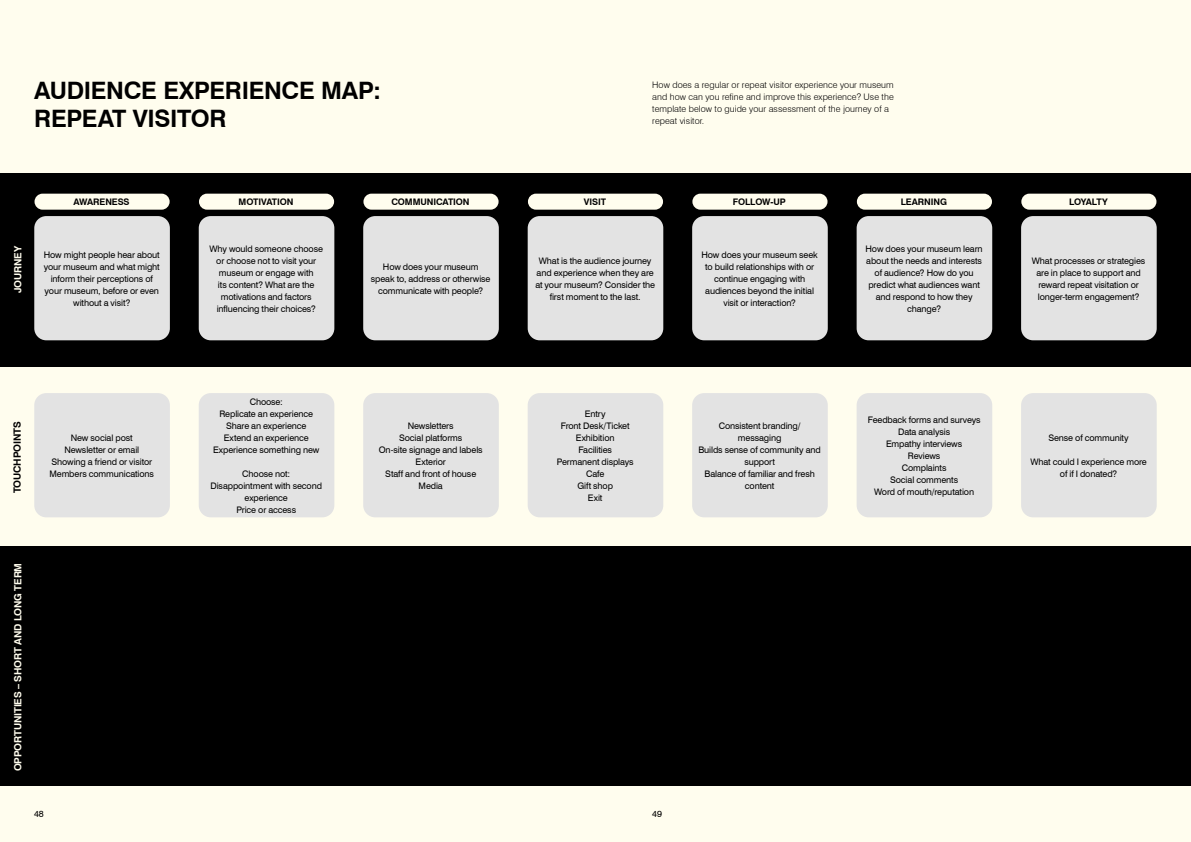
<style>
.page{position:relative;width:1191px;height:842px;background:#fffdee}
.page>*{position:absolute;margin:0;border:0;box-sizing:border-box;transform-origin:0 0}
.t1{font:700 24px/28px "Swiss 721 BT";letter-spacing:-.015em;color:#000}
.Body{font:700 10px "Swiss 721 BT";letter-spacing:-.015em;color:#fffdee}
.Body-2{font:700 10px "Swiss 721 BT";letter-spacing:-.015em;color:#000}
.Body-3{font:9px/12px "Swiss 721 BT";letter-spacing:-.01em;color:#000;text-align:center}
.Body_SB{font:300 9px/12px "Swiss 721 BT";letter-spacing:.005em;color:#000}
.Body-4{font:700 9px "Swiss 721 BT";letter-spacing:-.015em;color:#000}
</style>
<div class="page">
<div style="left:0;top:546px;width:1191px;height:239px;background:#000"></div>
<div style="left:0;top:173px;width:1191px;height:193px;background:#000"></div>
<div style="left:35px;top:194px;width:135px;height:16px;background:#fffdee;border-radius:8px"></div>
<div style="left:34px;top:216px;width:136px;height:124px;background:#e3e3e3;border-radius:12px"></div>
<div style="left:692px;top:194px;width:135px;height:16px;background:#fffdee;border-radius:8px"></div>
<div style="left:692px;top:216px;width:135px;height:124px;background:#e3e3e3;border-radius:12px"></div>
<div style="left:857px;top:194px;width:135px;height:16px;background:#fffdee;border-radius:8px"></div>
<div style="left:856px;top:216px;width:136px;height:124px;background:#e3e3e3;border-radius:12px"></div>
<div style="left:1021px;top:194px;width:135px;height:16px;background:#fffdee;border-radius:8px"></div>
<div style="left:1021px;top:216px;width:135px;height:124px;background:#e3e3e3;border-radius:12px"></div>
<div style="left:528px;top:194px;width:135px;height:16px;background:#fffdee;border-radius:8px"></div>
<div style="left:527px;top:216px;width:136px;height:124px;background:#e3e3e3;border-radius:12px"></div>
<div style="left:199px;top:194px;width:135px;height:16px;background:#fffdee;border-radius:8px"></div>
<div style="left:199px;top:216px;width:135px;height:124px;background:#e3e3e3;border-radius:12px"></div>
<div style="left:363px;top:194px;width:135px;height:16px;background:#fffdee;border-radius:8px"></div>
<div style="left:363px;top:216px;width:136px;height:124px;background:#e3e3e3;border-radius:12px"></div>
<div style="left:34px;top:393px;width:136px;height:124px;background:#e3e3e3;border-radius:12px"></div>
<div style="left:692px;top:393px;width:135px;height:124px;background:#e3e3e3;border-radius:12px"></div>
<div style="left:856px;top:393px;width:136px;height:124px;background:#e3e3e3;border-radius:12px"></div>
<div style="left:1021px;top:393px;width:135px;height:124px;background:#e3e3e3;border-radius:12px"></div>
<div style="left:527px;top:393px;width:136px;height:124px;background:#e3e3e3;border-radius:12px"></div>
<div style="left:199px;top:393px;width:135px;height:124px;background:#e3e3e3;border-radius:12px"></div>
<div style="left:363px;top:393px;width:136px;height:124px;background:#e3e3e3;border-radius:12px"></div>
<p class="t1" style="left:34px;top:77px;width:348px">AUDIENCE EXPERIENCE MAP:<br>REPEAT VISITOR</p>
<p class="Body" style="left:12px;top:293px;width:49px;rotate:-90deg">JOURNEY</p>
<p class="Body-4" style="left:73px;top:196px;width:58px">AWARENESS</p>
<p class="Body-3" style="left:44px;top:248px;width:118px">How might people hear about your museum and what might inform their perceptions of your museum, before or even without a visit?</p>
<p class="Body-4" style="left:239px;top:196px;width:56px">MOTIVATION</p>
<p class="Body-3" style="left:209px;top:242px;width:115px">Why would someone choose or choose not to visit your museum or engage with<br>its content? What are the motivations and factors influencing their choices?</p>
<p class="Body-4" style="left:391px;top:196px;width:80px">COMMUNICATION</p>
<p class="Body-3" style="left:371px;top:260px;width:121px">How does your museum speak to, address or otherwise communicate with people?</p>
<p class="Body_SB" style="left:652px;top:79px;width:243px">How does a regular or repeat visitor experience your museum and how can you refine and improve this experience? Use the template below to guide your assessment of the journey of a repeat visitor.</p>
<p class="Body-4" style="left:584px;top:196px;width:24px">VISIT</p>
<p class="Body-3" style="left:535px;top:254px;width:121px">What is the audience journey and experience when they are at your museum? Consider the first moment to the last.</p>
<p class="Body-4" style="left:733px;top:196px;width:54px">FOLLOW-UP</p>
<p class="Body-3" style="left:701px;top:248px;width:118px">How does your museum seek to build relationships with or</p>
<p class="Body-3" style="left:705px;top:272px;width:110px">continue engaging with audiences beyond the initial visit or interaction?</p>
<p class="Body-4" style="left:900px;top:196px;width:48px">LEARNING</p>
<p class="Body-3" style="left:865px;top:242px;width:119px">How does your museum learn about the needs and interests of audience? How do you predict what audiences want and respond to how they change?</p>
<p class="Body-2" style="left:11px;top:493px;width:73px;rotate:-90deg">TOUCHPOINTS</p>
<p class="Body-3" style="left:71px;top:431px;width:63px">New social post</p>
<p class="Body-3" style="left:64px;top:443px;width:76px">Newsletter or email</p>
<p class="Body-3" style="left:51px;top:455px;width:102px">Showing a friend or visitor</p>
<p class="Body-3" style="left:50px;top:467px;width:106px">Members communications</p>
<p class="Body-3" style="left:250px;top:395px;width:35px">Choose:</p>
<p class="Body-3" style="left:219px;top:407px;width:95px">Replicate an experience</p>
<p class="Body-3" style="left:226px;top:419px;width:82px">Share an experience</p>
<p class="Body-3" style="left:224px;top:431px;width:87px">Extend an experience</p>
<p class="Body-3" style="left:213px;top:443px;width:108px">Experience something new</p>
<p class="Body-3" style="left:242px;top:467px;width:49px">Choose not:</p>
<p class="Body-3" style="left:210px;top:479px;width:113px">Disappointment with second experience</p>
<p class="Body-3" style="left:236px;top:503px;width:61px">Price or access</p>
<p class="Body-3" style="left:408px;top:419px;width:47px">Newsletters</p>
<p class="Body-3" style="left:399px;top:431px;width:65px">Social platforms</p>
<p class="Body-3" style="left:379px;top:443px;width:106px">On-site signage and labels</p>
<p class="Body-3" style="left:415px;top:455px;width:32px">Exterior</p>
<p class="Body-3" style="left:385px;top:467px;width:92px">Staff and front of house</p>
<p class="Body-3" style="left:418px;top:479px;width:26px">Media</p>
<p class="Body-3" style="left:585px;top:407px;width:22px">Entry</p>
<p class="Body-3" style="left:561px;top:419px;width:70px">Front Desk/Ticket</p>
<p class="Body-3" style="left:576px;top:431px;width:40px">Exhibition</p>
<p class="Body-3" style="left:578px;top:443px;width:35px">Facilities</p>
<p class="Body-3" style="left:556px;top:455px;width:79px">Permanent displays</p>
<p class="Body-3" style="left:586px;top:467px;width:20px">Cafe</p>
<p class="Body-3" style="left:577px;top:479px;width:37px">Gift shop</p>
<p class="Body-3" style="left:588px;top:491px;width:16px">Exit</p>
<p class="Body" style="left:12px;top:771px;width:210px;rotate:-90deg">OPPORTUNITIES – SHORT AND LONG TERM</p>
<p class="Body-3" style="left:34px;top:808px;width:11px">48</p>
<p class="Body-3" style="left:652px;top:808px;width:11px">49</p>
<p class="Body-3" style="left:718px;top:419px;width:83px">Consistent branding/ messaging</p>
<p class="Body-3" style="left:698px;top:443px;width:124px">Builds sense of community and support</p>
<p class="Body-3" style="left:704px;top:467px;width:112px">Balance of familiar and fresh content</p>
<p class="Body-3" style="left:867px;top:413px;width:114px">Feedback forms and surveys</p>
<p class="Body-3" style="left:898px;top:425px;width:54px">Data analysis</p>
<p class="Body-3" style="left:886px;top:437px;width:78px">Empathy interviews</p>
<p class="Body-3" style="left:908px;top:449px;width:34px">Reviews</p>
<p class="Body-3" style="left:901px;top:461px;width:46px">Complaints</p>
<p class="Body-3" style="left:890px;top:473px;width:70px">Social comments</p>
<p class="Body-3" style="left:874px;top:485px;width:102px">Word of mouth/reputation</p>
<p class="Body-4" style="left:1069px;top:196px;width:40px">LOYALTY</p>
<p class="Body-3" style="left:1032px;top:254px;width:115px">What processes or strategies are in place to support and reward repeat visitation or longer-term engagement?</p>
<p class="Body-3" style="left:1048px;top:431px;width:82px">Sense of community</p>
<p class="Body-3" style="left:1030px;top:455px;width:118px">What could I experience more of if I donated?</p>
</div>
